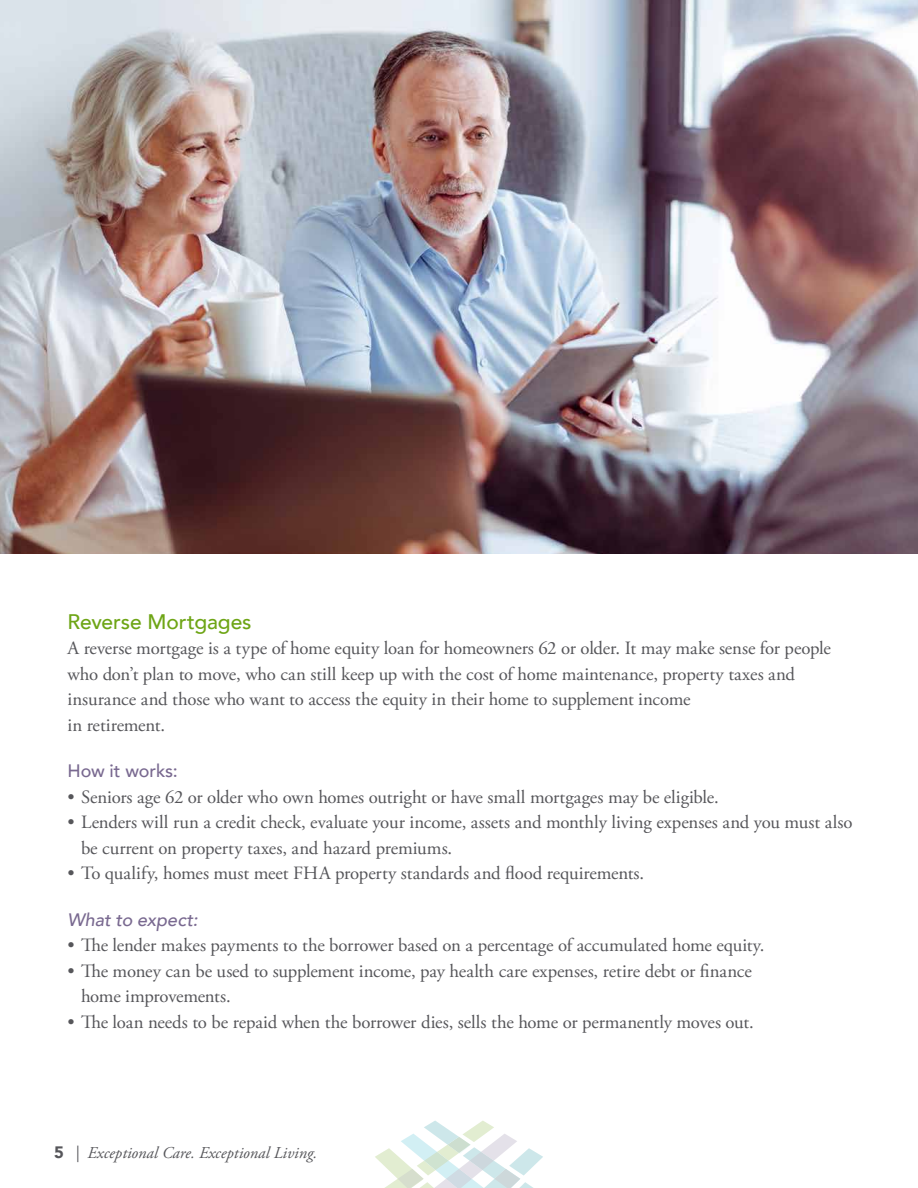
<style>
.page{position:relative;width:918px;height:1188px;background:#fff}
.page>*{position:absolute;margin:0;border:0;box-sizing:border-box;transform-origin:0 0}
.t1{font:500 21px "Avenir";letter-spacing:-.005em;color:#6ea516}
.t2{font:18.75px/25.5px "Adobe Garamond Pro";letter-spacing:-.01em;color:#56565a}
.t3{font:italic 500 18px "Avenir";color:#796990}
.t4{font:500 18px "Avenir";letter-spacing:-.005em;color:#796990}
.t5{font:italic 16.5px "Adobe Garamond Pro";color:#56565a}
.s1{font-family:"Avenir";font-weight:900;font-style:normal}
</style>
<div class="page">
<svg style="left:375px;top:1120px;width:168px;height:68px"></svg>
<img style="left:0;top:0;width:918px;height:554px">
<p class="t1" style="left:68px;top:603px;width:186px">Reverse Mortgages</p>
<p class="t2" style="left:68px;top:636px;width:765px">A reverse mortgage is a type of home equity loan for homeowners 62 or older. It may make sense for people who don’t plan to move, who can still keep up with the cost of home maintenance, property taxes and insurance and those who want to access the equity in their home to supplement income<br>in retirement.</p>
<p class="t4" style="left:68px;top:755px;width:112px">How it works:</p>
<p class="t2" style="left:68px;top:784px;width:653px">• Seniors age 62 or older who own homes outright or have small mortgages may be eligible.</p>
<p class="t2" style="left:81px;top:810px;width:773px;text-indent:-14px">• Lenders will run a credit check, evaluate your income, assets and monthly living expenses and you must also be current on property taxes, and hazard premiums.</p>
<p class="t2" style="left:68px;top:861px;width:578px">• To qualify, homes must meet FHA property standards and flood requirements.</p>
<p class="t3" style="left:68px;top:909px;width:132px">What to expect:</p>
<p class="t2" style="left:68px;top:933px;width:698px">• The lender makes payments to the borrower based on a percentage of accumulated home equity.</p>
<p class="t2" style="left:81px;top:958px;width:672px;text-indent:-14px">• The money can be used to supplement income, pay health care expenses, retire debt or finance home improvements.</p>
<p class="t2" style="left:68px;top:1009px;width:688px">• The loan needs to be repaid when the borrower dies, sells the home or permanently moves out.</p>
<p class="t5" style="left:54px;top:1142px;width:265px"><span class="s1">5</span> | Exceptional Care. Exceptional Living.</p>
</div>
